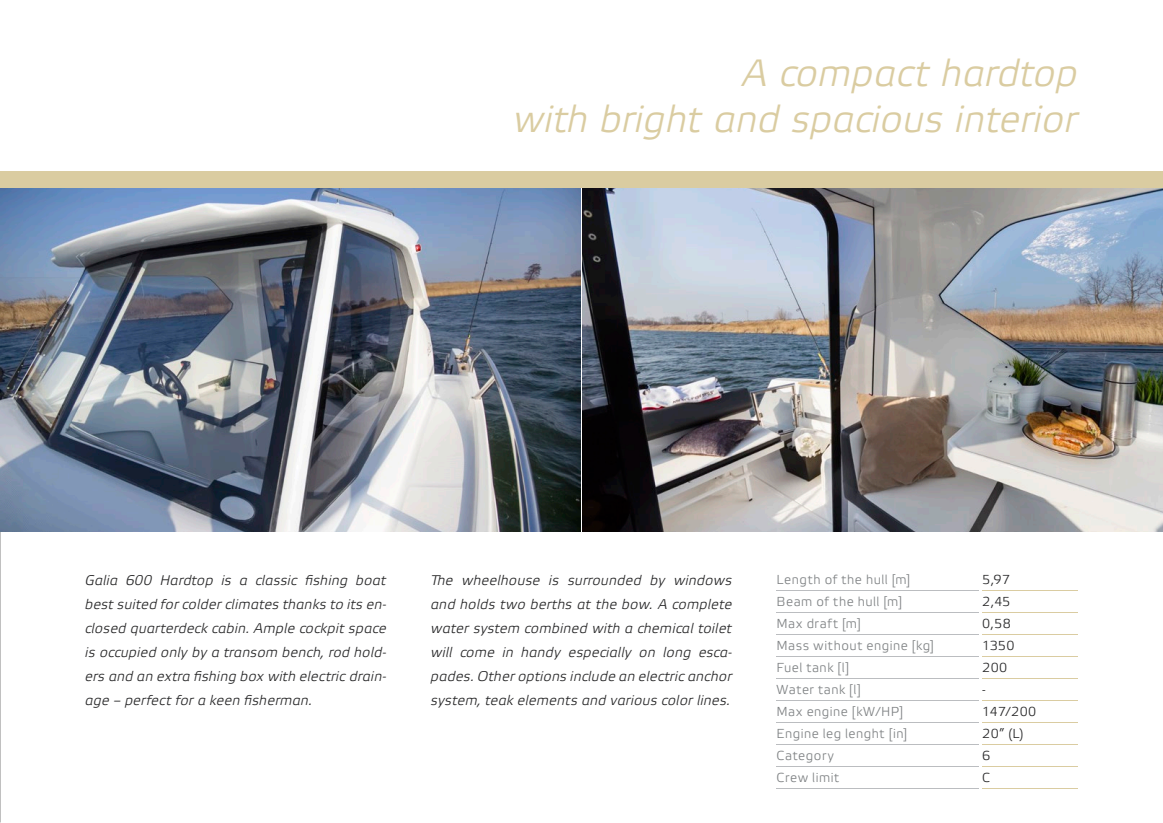
<style>
.page{position:relative;width:1163px;height:823px;background:#fff}
.page>*{position:absolute;margin:0;border:0;box-sizing:border-box;transform-origin:0 0}
.t1{font:italic 38px "Elektra Light Pro";letter-spacing:.01em;color:#dacca1}
.t2{font:italic 14px/24px "Elektra Light Pro";letter-spacing:.02em;color:#282829;text-align:justify}
.t3{font:13px "Elektra Light Pro";letter-spacing:.04em;color:#7f8284}
.t4{font:13px "Elektra Light Pro";letter-spacing:.025em;color:#282829}
</style>
<div class="page">
<img style="left:0;top:187px;width:1px;height:635px">
<img style="left:583px;top:187px;width:579px;height:344px">
<img style="left:0;top:187px;width:580px;height:344px">
<div style="left:0;top:171px;width:1162px;height:16px;background:#dacca1"></div>
<hr style="left:776px;top:611px;width:202px;height:1px;background:#bbbdc0">
<hr style="left:776px;top:655px;width:202px;height:1px;background:#bbbdc0">
<hr style="left:776px;top:699px;width:202px;height:1px;background:#bbbdc0">
<hr style="left:776px;top:743px;width:202px;height:1px;background:#bbbdc0">
<hr style="left:776px;top:589px;width:202px;height:1px;background:#bbbdc0">
<hr style="left:776px;top:633px;width:202px;height:1px;background:#bbbdc0">
<hr style="left:776px;top:677px;width:202px;height:1px;background:#bbbdc0">
<hr style="left:776px;top:721px;width:202px;height:1px;background:#bbbdc0">
<hr style="left:776px;top:765px;width:202px;height:1px;background:#bbbdc0">
<hr style="left:776px;top:787px;width:202px;height:1px;background:#bbbdc0">
<hr style="left:982px;top:611px;width:95px;height:1px;background:#dacca1">
<hr style="left:982px;top:655px;width:95px;height:1px;background:#dacca1">
<hr style="left:982px;top:699px;width:95px;height:1px;background:#dacca1">
<hr style="left:982px;top:743px;width:95px;height:1px;background:#dacca1">
<hr style="left:982px;top:589px;width:95px;height:1px;background:#dacca1">
<hr style="left:982px;top:633px;width:95px;height:1px;background:#dacca1">
<hr style="left:982px;top:677px;width:95px;height:1px;background:#dacca1">
<hr style="left:982px;top:721px;width:95px;height:1px;background:#dacca1">
<hr style="left:982px;top:765px;width:95px;height:1px;background:#dacca1">
<hr style="left:982px;top:787px;width:95px;height:1px;background:#dacca1">
<p class="t1" style="left:742px;top:52px;width:337px">A compact hardtop</p>
<p class="t1" style="left:513px;top:98px;width:566px">with bright and spacious interior</p>
<p class="t2" style="left:85px;top:568px;width:303px">Galia 600 Hardtop is a classic fishing boat best suited for colder climates thanks to its en&shy;closed quarterdeck cabin. Ample cockpit space is occupied only by a transom bench, rod hold&shy;ers and an extra fishing box with electric drain&shy;age – perfect for a keen fisherman.</p>
<p class="t2" style="left:431px;top:568px;width:303px">The wheelhouse is surrounded by windows and holds two berths at the bow. A complete water system combined with a chemical toilet will come in handy especially on long esca&shy;pades. Other options include an electric anchor system, teak elements and various color lines.</p>
<p class="t3" style="left:776px;top:572px;width:135px">Length of the hull [m]</p>
<p class="t3" style="left:776px;top:594px;width:127px">Beam of the hull [m]</p>
<p class="t3" style="left:776px;top:616px;width:86px">Max draft [m]</p>
<p class="t3" style="left:776px;top:638px;width:159px">Mass without engine [kg]</p>
<p class="t3" style="left:776px;top:660px;width:74px">Fuel tank [l]</p>
<p class="t3" style="left:776px;top:682px;width:86px">Water tank [l]</p>
<p class="t3" style="left:776px;top:704px;width:128px">Max engine [kW/HP]</p>
<p class="t3" style="left:776px;top:726px;width:132px">Engine leg lenght [in]</p>
<p class="t3" style="left:776px;top:748px;width:59px">Category</p>
<p class="t3" style="left:776px;top:770px;width:64px">Crew limit</p>
<p class="t4" style="left:982px;top:572px;width:29px">5,97</p>
<p class="t4" style="left:982px;top:594px;width:30px">2,45</p>
<p class="t4" style="left:982px;top:616px;width:30px">0,58</p>
<p class="t4" style="left:982px;top:638px;width:34px">1350</p>
<p class="t4" style="left:982px;top:660px;width:27px">200</p>
<p class="t4" style="left:982px;top:682px;width:5px">-</p>
<p class="t4" style="left:982px;top:704px;width:56px">147/200</p>
<p class="t4" style="left:982px;top:726px;width:43px">20” (L)</p>
<p class="t4" style="left:982px;top:748px;width:10px">6</p>
<p class="t4" style="left:982px;top:770px;width:9px">C</p>
</div>
